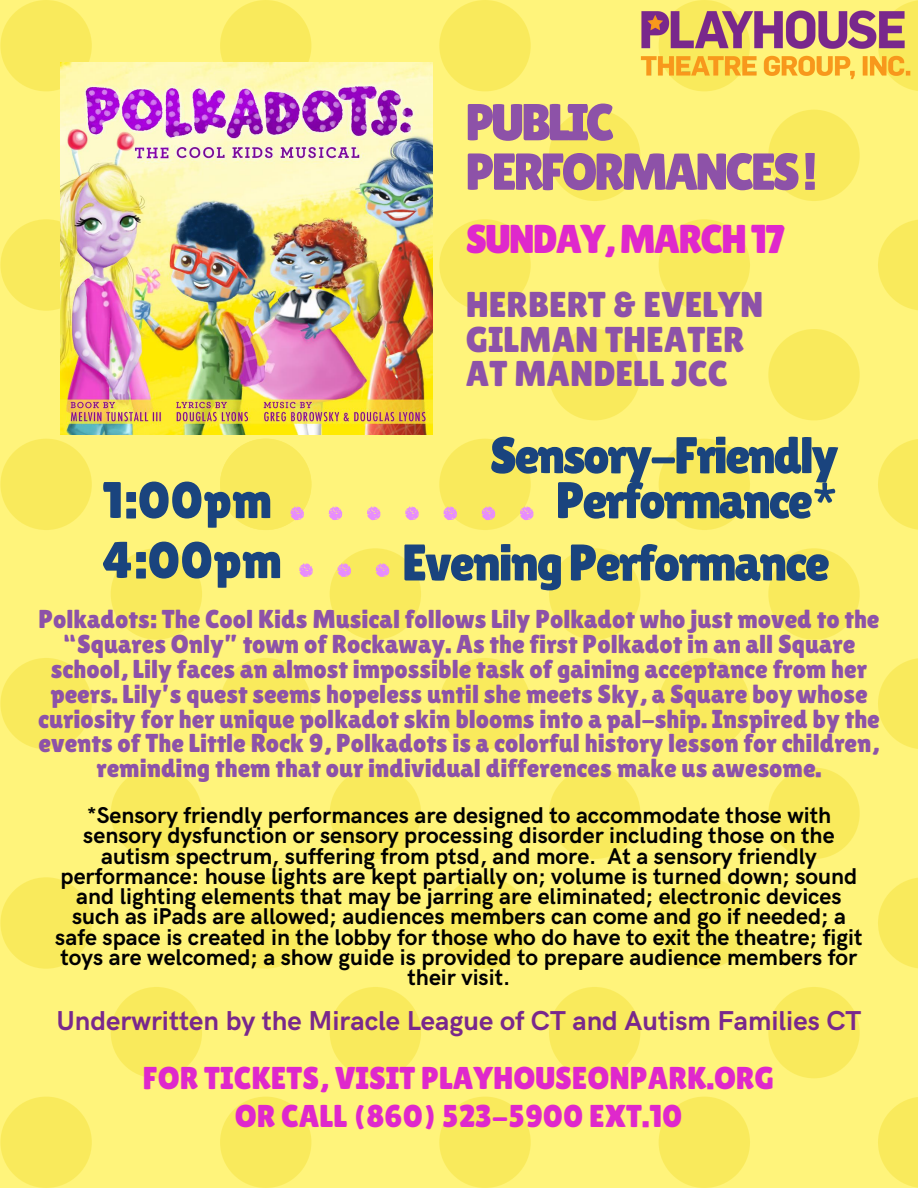
<style>
.page{position:relative;width:918px;height:1188px;background:#fff47b}
.page>*{position:absolute;margin:0;border:0;box-sizing:border-box;transform-origin:0 0}
.t1{font:51.9px/49.5px "Lilita One";letter-spacing:-.07em;color:#8d52a8}
.t2{font:51.45px "Lilita One";letter-spacing:-.045em;color:#1a447e}
.t3{font:40.35px "Lilita One";letter-spacing:-.045em;color:#df28cc}
.t4{font:35.85px/34.7px "Lilita One";color:#8d52a8}
.t5{font:31.65px/37.8px "Lilita One";color:#df28cc;text-align:center}
.t6{font:700 27.45px "HK Grotesk";color:#79288c}
.t7{font:25.95px/24.9px "Lilita One";color:#8d52a8;text-align:center}
.t8{font:700 22.95px/20.2px "HK Grotesk";color:#000;text-align:center}
</style>
<div class="page">
<div style="left:549px;top:329px;width:91px;height:91px;background:#f9ea5c;border-radius:50%"></div>
<div style="left:549px;top:110px;width:91px;height:91px;background:#f9ea5c;border-radius:50%"></div>
<div style="left:659px;top:219px;width:91px;height:92px;background:#f9ea5c;border-radius:50%"></div>
<div style="left:659px;top:439px;width:91px;height:91px;background:#f9ea5c;border-radius:50%"></div>
<div style="left:659px;top:658px;width:91px;height:91px;background:#f9ea5c;border-radius:50%"></div>
<div style="left:659px;top:877px;width:91px;height:92px;background:#f9ea5c;border-radius:50%"></div>
<div style="left:659px;top:1097px;width:91px;height:91px;background:#f9ea5c;border-radius:50%"></div>
<svg style="left:878px;top:1097px;width:40px;height:91px"></svg>
<svg style="left:878px;top:878px;width:40px;height:90px"></svg>
<svg style="left:878px;top:658px;width:40px;height:91px"></svg>
<svg style="left:878px;top:439px;width:40px;height:91px"></svg>
<svg style="left:878px;top:220px;width:40px;height:90px"></svg>
<svg style="left:903px;top:0;width:15px;height:91px"></svg>
<div style="left:659px;top:0;width:91px;height:91px;background:#f9ea5c;border-radius:50%"></div>
<div style="left:439px;top:0;width:92px;height:91px;background:#f9ea5c;border-radius:50%"></div>
<div style="left:439px;top:219px;width:92px;height:92px;background:#f9ea5c;border-radius:50%"></div>
<div style="left:439px;top:439px;width:92px;height:91px;background:#f9ea5c;border-radius:50%"></div>
<div style="left:439px;top:658px;width:92px;height:91px;background:#f9ea5c;border-radius:50%"></div>
<div style="left:439px;top:877px;width:92px;height:92px;background:#f9ea5c;border-radius:50%"></div>
<div style="left:439px;top:1097px;width:92px;height:91px;background:#f9ea5c;border-radius:50%"></div>
<div style="left:330px;top:987px;width:91px;height:91px;background:#f9ea5c;border-radius:50%"></div>
<div style="left:330px;top:768px;width:91px;height:91px;background:#f9ea5c;border-radius:50%"></div>
<div style="left:330px;top:548px;width:91px;height:92px;background:#f9ea5c;border-radius:50%"></div>
<div style="left:220px;top:0;width:91px;height:91px;background:#f9ea5c;border-radius:50%"></div>
<div style="left:220px;top:439px;width:91px;height:91px;background:#f9ea5c;border-radius:50%"></div>
<div style="left:220px;top:658px;width:91px;height:91px;background:#f9ea5c;border-radius:50%"></div>
<div style="left:220px;top:877px;width:91px;height:92px;background:#f9ea5c;border-radius:50%"></div>
<div style="left:220px;top:1097px;width:91px;height:91px;background:#f9ea5c;border-radius:50%"></div>
<div style="left:111px;top:987px;width:91px;height:91px;background:#f9ea5c;border-radius:50%"></div>
<div style="left:111px;top:768px;width:91px;height:91px;background:#f9ea5c;border-radius:50%"></div>
<div style="left:111px;top:548px;width:91px;height:92px;background:#f9ea5c;border-radius:50%"></div>
<div style="left:0;top:0;width:92px;height:91px;background:#f9ea5c;border-radius:50%"></div>
<div style="left:0;top:219px;width:92px;height:92px;background:#f9ea5c;border-radius:50%"></div>
<div style="left:0;top:439px;width:92px;height:91px;background:#f9ea5c;border-radius:50%"></div>
<div style="left:0;top:658px;width:92px;height:91px;background:#f9ea5c;border-radius:50%"></div>
<div style="left:0;top:877px;width:92px;height:92px;background:#f9ea5c;border-radius:50%"></div>
<div style="left:0;top:1097px;width:92px;height:91px;background:#f9ea5c;border-radius:50%"></div>
<div style="left:768px;top:110px;width:92px;height:91px;background:#f9ea5c;border-radius:50%"></div>
<div style="left:768px;top:329px;width:92px;height:91px;background:#f9ea5c;border-radius:50%"></div>
<div style="left:768px;top:548px;width:92px;height:92px;background:#f9ea5c;border-radius:50%"></div>
<div style="left:768px;top:768px;width:92px;height:91px;background:#f9ea5c;border-radius:50%"></div>
<div style="left:768px;top:987px;width:92px;height:91px;background:#f9ea5c;border-radius:50%"></div>
<div style="left:549px;top:548px;width:91px;height:92px;background:#f9ea5c;border-radius:50%"></div>
<div style="left:549px;top:768px;width:91px;height:91px;background:#f9ea5c;border-radius:50%"></div>
<div style="left:549px;top:987px;width:91px;height:91px;background:#f9ea5c;border-radius:50%"></div>
<img style="left:60px;top:62px;width:373px;height:373px">
<svg style="left:443px;top:506px;width:14px;height:14px"></svg>
<svg style="left:291px;top:506px;width:13px;height:14px"></svg>
<svg style="left:482px;top:506px;width:14px;height:14px"></svg>
<svg style="left:367px;top:506px;width:14px;height:14px"></svg>
<svg style="left:329px;top:506px;width:13px;height:14px"></svg>
<svg style="left:520px;top:506px;width:14px;height:14px"></svg>
<svg style="left:405px;top:506px;width:14px;height:14px"></svg>
<svg style="left:299px;top:563px;width:14px;height:14px"></svg>
<svg style="left:337px;top:563px;width:14px;height:14px"></svg>
<svg style="left:376px;top:563px;width:14px;height:14px"></svg>
<img style="left:640px;top:3px;width:278px;height:83px">
<h2 class="t1" style="left:465px;top:97px;width:354px">PUBLIC<br>PERFORMANCES!</h2>
<h2 class="t3" style="left:466px;top:216px;width:321px">SUNDAY,MARCH17</h2>
<p class="t4" style="left:466px;top:287px;width:299px">HERBERT &amp; EVELYN<br>GILMAN THEATER<br>AT MANDELL JCC</p>
<p class="t2" style="left:490px;top:426px;width:351px">Sensory-Friendly</p>
<p class="t2" style="left:102px;top:471px;width:171px">1:00pm</p>
<p class="t2" style="left:556px;top:471px;width:285px">Performance*</p>
<h3 class="t2" style="left:102px;top:531px;width:181px">4:00pm</h3>
<h1 class="t2" style="left:402px;top:533px;width:429px">EveningPerformance</h1>
<p class="t7" style="left:38px;top:607px;width:843px">Polkadots: The Cool Kids Musical follows Lily Polkadot who just moved to the “Squares Only” town of Rockaway. As the first Polkadot in an all Square school, Lily faces an almost impossible task of gaining acceptance from her peers. Lily’s quest seems hopeless until she meets Sky, a Square boy whose curiosity for her unique polkadot skin blooms into a pal-ship. Inspired by the events of The Little Rock 9, Polkadots is a colorful history lesson for children, reminding them that our individual differences make us awesome.</p>
<p class="t8" style="left:55px;top:806px;width:809px">*Sensory friendly performances are designed to accommodate those with sensory dysfunction or sensory processing disorder including those on the autism spectrum, suffering from ptsd, and more. At a sensory friendly performance: house lights are kept partially on; volume is turned down; sound and lighting elements that may be jarring are eliminated; electronic devices such as iPads are allowed; audiences members can come and go if needed; a safe space is created in the lobby for those who do have to exit the theatre; figit toys are welcomed; a show guide is provided to prepare audience members for their visit.</p>
<h2 class="t6" style="left:56px;top:1005px;width:806px">Underwritten by the Miracle League of CT and Autism Families CT</h2>
<h2 class="t5" style="left:143px;top:1059px;width:633px">FOR TICKETS, VISIT PLAYHOUSEONPARK.ORG<br>OR CALL (860) 523-5900 EXT.10</h2>
</div>
